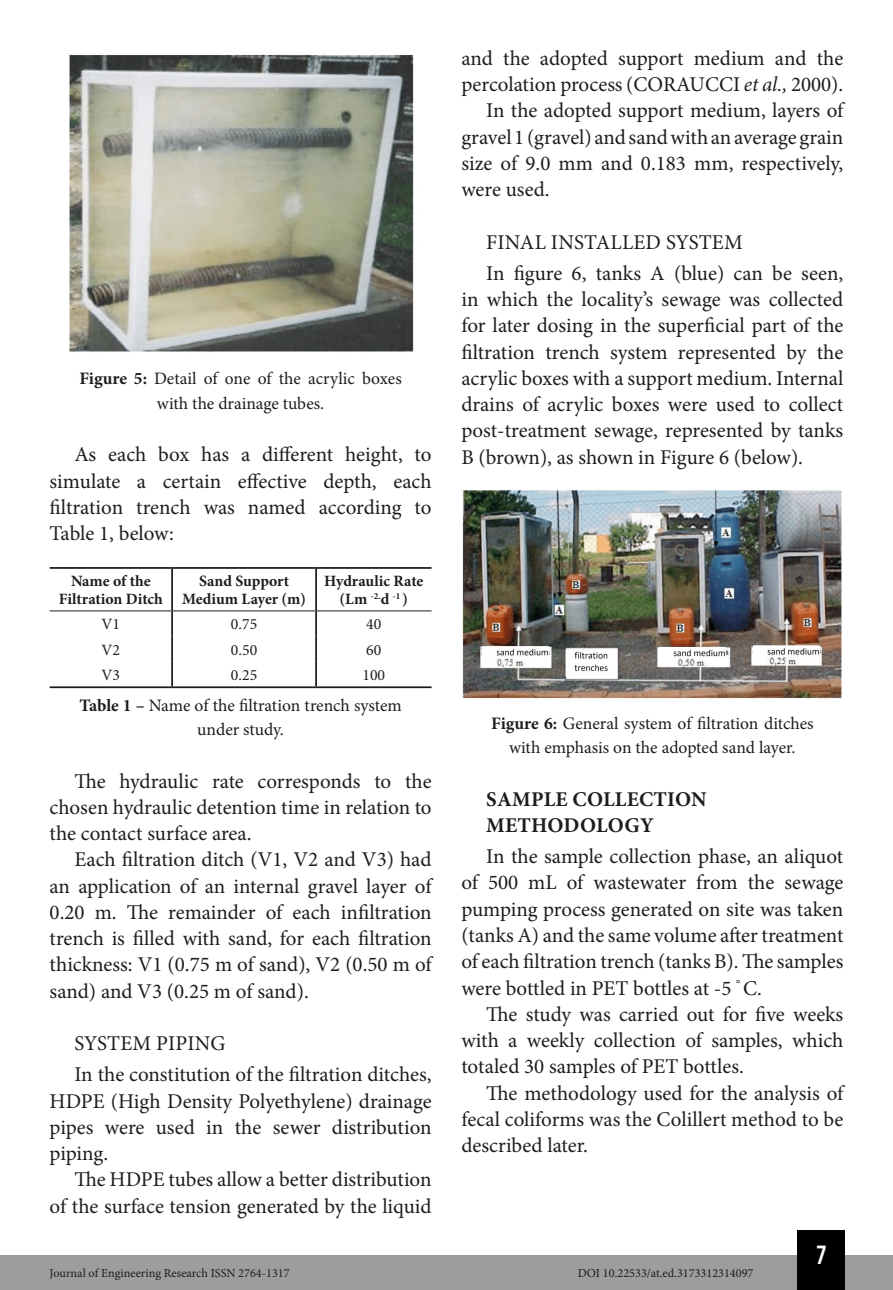
<style>
.page{position:relative;width:893px;height:1290px;background:#fff}
.page>*{position:absolute;margin:0;border:0;box-sizing:border-box;transform-origin:0 0}
.t1{font:26.25px "Bebas Kai";color:#fff}
.t2{font:21px/26.2px "Minion Pro";color:#1d1d1b;text-align:justify}
.t3{font:700 21px/26.2px "Minion Pro";letter-spacing:.01em;color:#1d1d1b}
.t4{font:17.5px/24.5px "Minion Pro";color:#1d1d1b;text-align:center}
.t5{font:700 15.75px/17.5px "Minion Pro";letter-spacing:-.005em;color:#1d1d1b;text-align:center}
.t6{font:15.75px "Minion Pro";color:#1d1d1b}
.t7{font:12.25px "Minion Pro";color:#1d1d1b}
.s1{font-weight:700}
.s2{font-style:italic}
</style>
<div class="page">
<div style="left:0;top:1255px;width:893px;height:35px;background:#9d9d9d"></div>
<div style="left:797px;top:1230px;width:48px;height:60px;background:#000"></div>
<img style="left:69px;top:55px;width:345px;height:297px">
<hr style="left:50px;top:567px;width:122px;height:2px;background:#1d1d1b">
<hr style="left:172px;top:567px;width:144px;height:2px;background:#1d1d1b">
<hr style="left:171px;top:569px;width:2px;height:41px;background:#1d1d1b">
<hr style="left:316px;top:567px;width:116px;height:2px;background:#1d1d1b">
<hr style="left:315px;top:569px;width:2px;height:41px;background:#1d1d1b">
<hr style="left:171px;top:611px;width:2px;height:25px;background:#1d1d1b">
<hr style="left:315px;top:611px;width:2px;height:25px;background:#1d1d1b">
<hr style="left:171px;top:636px;width:2px;height:26px;background:#1d1d1b">
<hr style="left:315px;top:636px;width:2px;height:26px;background:#1d1d1b">
<hr style="left:171px;top:662px;width:2px;height:24px;background:#1d1d1b">
<hr style="left:315px;top:662px;width:2px;height:24px;background:#1d1d1b">
<hr style="left:50px;top:686px;width:122px;height:2px;background:#1d1d1b">
<hr style="left:172px;top:686px;width:144px;height:2px;background:#1d1d1b">
<hr style="left:316px;top:686px;width:116px;height:2px;background:#1d1d1b">
<hr style="left:50px;top:610px;width:122px;height:1px;background:#1d1d1b">
<hr style="left:172px;top:610px;width:144px;height:1px;background:#1d1d1b">
<hr style="left:316px;top:610px;width:116px;height:1px;background:#1d1d1b">
<img style="left:462px;top:490px;width:380px;height:209px">
<p class="t4" style="left:79px;top:367px;width:324px"><span class="s1">Figure 5:</span> Detail of one of the acrylic boxes with the drainage tubes.</p>
<p class="t2" style="left:50px;top:442px;width:383px;text-indent:25px">As each box has a different height, to simulate a certain effective depth, each filtration trench was named according to Table 1, below:</p>
<p class="t5" style="left:59px;top:572px;width:106px">Name of the<br>Filtration Ditch</p>
<p class="t5" style="left:182px;top:572px;width:125px">Sand Support<br>Medium Layer (m)</p>
<p class="t5" style="left:324px;top:572px;width:101px">Hydraulic Rate (Lm <sup>-2.</sup>d <sup>-1</sup> )</p>
<p class="t6" style="left:102px;top:614px;width:20px">V1</p>
<p class="t6" style="left:231px;top:614px;width:28px">0.75</p>
<p class="t6" style="left:366px;top:614px;width:17px">40</p>
<p class="t6" style="left:102px;top:639px;width:20px">V2</p>
<p class="t6" style="left:231px;top:639px;width:28px">0.50</p>
<p class="t6" style="left:366px;top:639px;width:17px">60</p>
<p class="t6" style="left:102px;top:665px;width:20px">V3</p>
<p class="t6" style="left:231px;top:665px;width:28px">0.25</p>
<p class="t6" style="left:362px;top:665px;width:24px">100</p>
<p class="t4" style="left:79px;top:693px;width:324px"><span class="s1">Table 1 –</span> Name of the filtration trench system under study.</p>
<p class="t2" style="left:50px;top:768px;width:384px;text-indent:25px">The hydraulic rate corresponds to the chosen hydraulic detention time in relation to the contact surface area.</p>
<p class="t2" style="left:50px;top:847px;width:384px;text-indent:25px">Each filtration ditch (V1, V2 and V3) had an application of an internal gravel layer of 0.20 m. The remainder of each infiltration trench is filled with sand, for each filtration thickness: V1 (0.75 m of sand), V2 (0.50 m of sand) and V3 (0.25 m of sand).</p>
<p class="t2" style="left:74px;top:1028px;width:359px;line-height:31.2px">SYSTEM PIPING<br>In the constitution of the filtration ditches,</p>
<p class="t2" style="left:50px;top:1088px;width:383px">HDPE (High Density Polyethylene) drainage pipes were used in the sewer distribution piping.</p>
<p class="t2" style="left:50px;top:1166px;width:384px;text-align:right">The HDPE tubes allow a better distribution<br>of the surface tension generated by the liquid</p>
<p class="t2" style="left:461px;top:45px;width:383px">and the adopted support medium and the</p>
<p class="t2" style="left:461px;top:71px;width:383px">percolation process (CORAUCCI <span class="s2">et al.,</span> 2000).</p>
<p class="t2" style="left:486px;top:98px;width:359px">In the adopted support medium, layers of</p>
<p class="t2" style="left:461px;top:124px;width:383px">gravel 1 (gravel) and sand with an average grain</p>
<p class="t2" style="left:461px;top:150px;width:383px">size of 9.0 mm and 0.183 mm, respectively,</p>
<p class="t2" style="left:461px;top:176px;width:90px">were used.</p>
<p class="t2" style="left:486px;top:226px;width:359px;line-height:31.2px">FINAL INSTALLED SYSTEM<br>In figure 6, tanks A (blue) can be seen,</p>
<p class="t2" style="left:461px;top:286px;width:384px">in which the locality’s sewage was collected for later dosing in the superficial part of the filtration trench system represented by the acrylic boxes with a support medium. Internal drains of acrylic boxes were used to collect post-treatment sewage, represented by tanks B (brown), as shown in Figure 6 (below).</p>
<p class="t4" style="left:491px;top:711px;width:324px"><span class="s1">Figure 6:</span> General system of filtration ditches with emphasis on the adopted sand layer.</p>
<p class="t3" style="left:486px;top:786px;width:222px">SAMPLE COLLECTION<br>METHODOLOGY</p>
<p class="t2" style="left:461px;top:843px;width:384px;text-indent:25px">In the sample collection phase, an aliquot of 500 mL of wastewater from the sewage pumping process generated on site was taken (tanks A) and the same volume after treatment of each filtration trench (tanks B). The samples were bottled in PET bottles at -5 <sup>°</sup> C.</p>
<p class="t2" style="left:461px;top:1001px;width:383px;text-indent:25px">The study was carried out for five weeks with a weekly collection of samples, which totaled 30 samples of PET bottles.</p>
<p class="t2" style="left:461px;top:1080px;width:384px;text-indent:25px">The methodology used for the analysis of fecal coliforms was the Colillert method to be described later.</p>
<p class="t1" style="left:817px;top:1241px;width:11px">7</p>
<p class="t7" style="left:50px;top:1265px;width:242px">Journal of Engineering Research ISSN 2764-1317</p>
<p class="t7" style="left:578px;top:1265px;width:177px">DOI 10.22533/at.ed.3173312314097</p>
</div>
